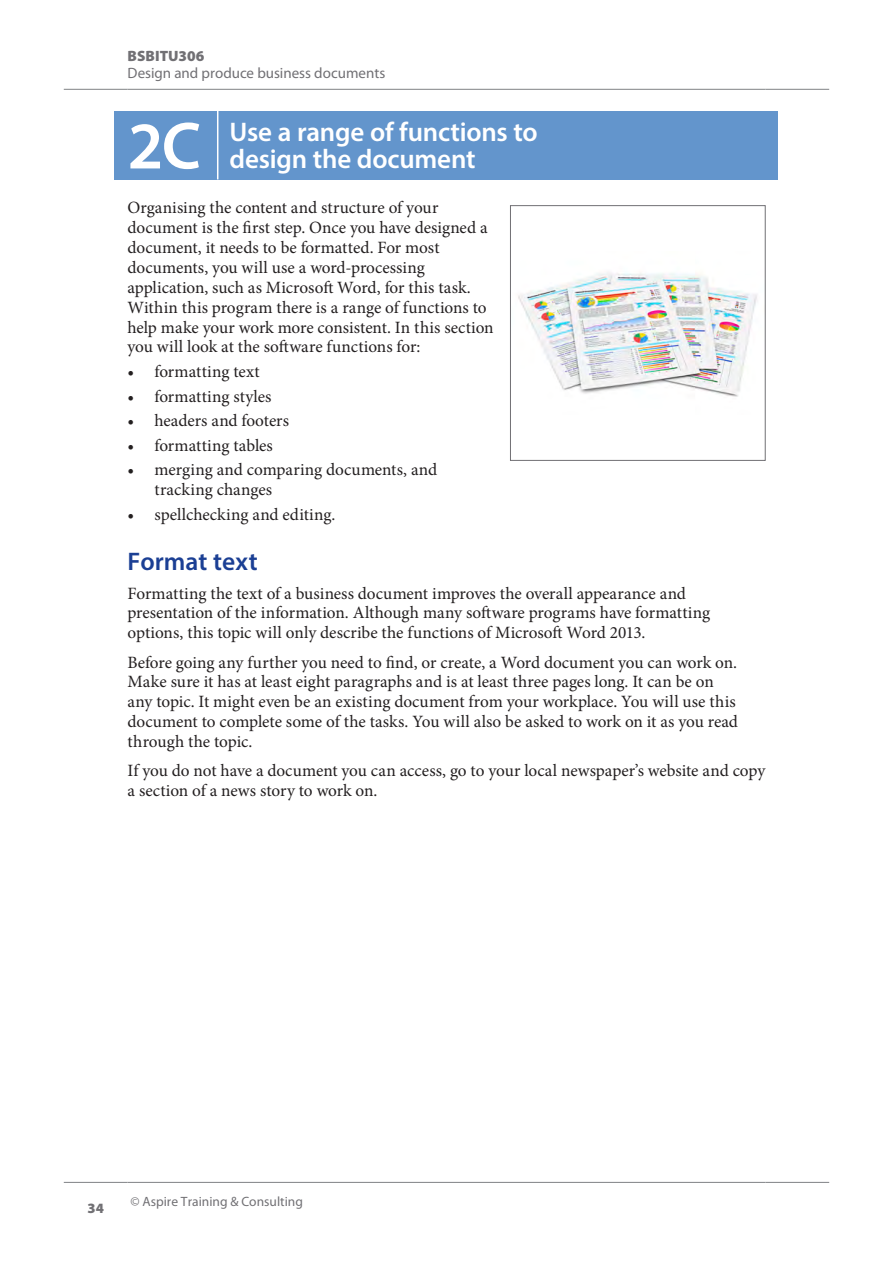
<style>
.page{position:relative;width:893px;height:1263px;background:#fff}
.page>*{position:absolute;margin:0;border:0;box-sizing:border-box;transform-origin:0 0}
.H1-hang{font:600 67.05px "Myriad Pro";color:#fff}
.H1-hang-2{font:600 27px/27px "Myriad Pro";letter-spacing:-.01em;color:#fff}
.H2{font:600 25.5px "Myriad Pro";letter-spacing:.005em;color:#1b3f94}
.t1{font:17.25px/19.8px "Minion Pro";letter-spacing:-.005em;color:#231f20}
.t2{font:15px "Myriad Pro";color:#717074}
.t3{font:900 15px "Myriad Pro";color:#717074}
.t4{font:900 14.25px "Myriad Pro";color:#717074}
.t5{font:13.5px "Myriad Pro";color:#717074}
</style>
<div class="page">
<hr style="left:64px;top:1182px;width:64px;height:1px;background:#808285">
<hr style="left:128px;top:1182px;width:637px;height:1px;background:#808285">
<hr style="left:765px;top:1182px;width:64px;height:1px;background:#808285">
<hr style="left:64px;top:89px;width:64px;height:1px;background:#808285">
<hr style="left:128px;top:89px;width:637px;height:1px;background:#808285">
<hr style="left:765px;top:89px;width:64px;height:1px;background:#808285">
<img style="left:518px;top:272px;width:239px;height:125px">
<div style="left:510px;top:205px;width:255px;height:256px;border:1px solid #717074"></div>
<div style="left:115px;top:111px;width:663px;height:68px;background:#6395cc"></div>
<hr style="left:217px;top:111px;width:1px;height:68px;background:#fff">
<p class="t3" style="left:128px;top:47px;width:79px">BSBITU306</p>
<p class="t2" style="left:128px;top:63px;width:259px">Design and produce business documents</p>
<h2 class="H1-hang" style="left:128px;top:103px;width:75px">2C</h2>
<h2 class="H1-hang-2" style="left:230px;top:118px;width:310px">Use a range of functions to design the document</h2>
<p class="t1" style="left:128px;top:198px;width:368px">Organising the content and structure of your document is the first step. Once you have designed a document, it needs to be formatted. For most documents, you will use a word-processing application, such as Microsoft Word, for this task.<br>Within this program there is a range of functions to help make your work more consistent. In this section you will look at the software functions for:</p>
<p class="t1" style="left:128px;top:362px;width:134px">• formatting text</p>
<p class="t1" style="left:128px;top:386px;width:145px">• formatting styles</p>
<p class="t1" style="left:128px;top:411px;width:163px">• headers and footers</p>
<p class="t1" style="left:128px;top:435px;width:147px">• formatting tables</p>
<p class="t1" style="left:155px;top:460px;width:284px;text-indent:-27px">• merging and comparing documents, and tracking changes</p>
<p class="t1" style="left:128px;top:504px;width:209px">• spellchecking and editing.</p>
<h3 class="H2" style="left:128px;top:545px;width:132px">Format text</h3>
<p class="t1" style="left:128px;top:583px;width:584px">Formatting the text of a business document improves the overall appearance and presentation of the information. Although many software programs have formatting options, this topic will only describe the functions of Microsoft Word 2013.</p>
<p class="t1" style="left:128px;top:652px;width:612px">Before going any further you need to find, or create, a Word document you can work on.<br>Make sure it has at least eight paragraphs and is at least three pages long. It can be on any topic. It might even be an existing document from your workplace. You will use this document to complete some of the tasks. You will also be asked to work on it as you read through the topic.</p>
<p class="t1" style="left:128px;top:761px;width:639px">If you do not have a document you can access, go to your local newspaper’s website and copy a section of a news story to work on.</p>
<p class="t4" style="left:87px;top:1200px;width:18px">34</p>
<p class="t5" style="left:130px;top:1193px;width:174px">© Aspire Training &amp; Consulting</p>
</div>
